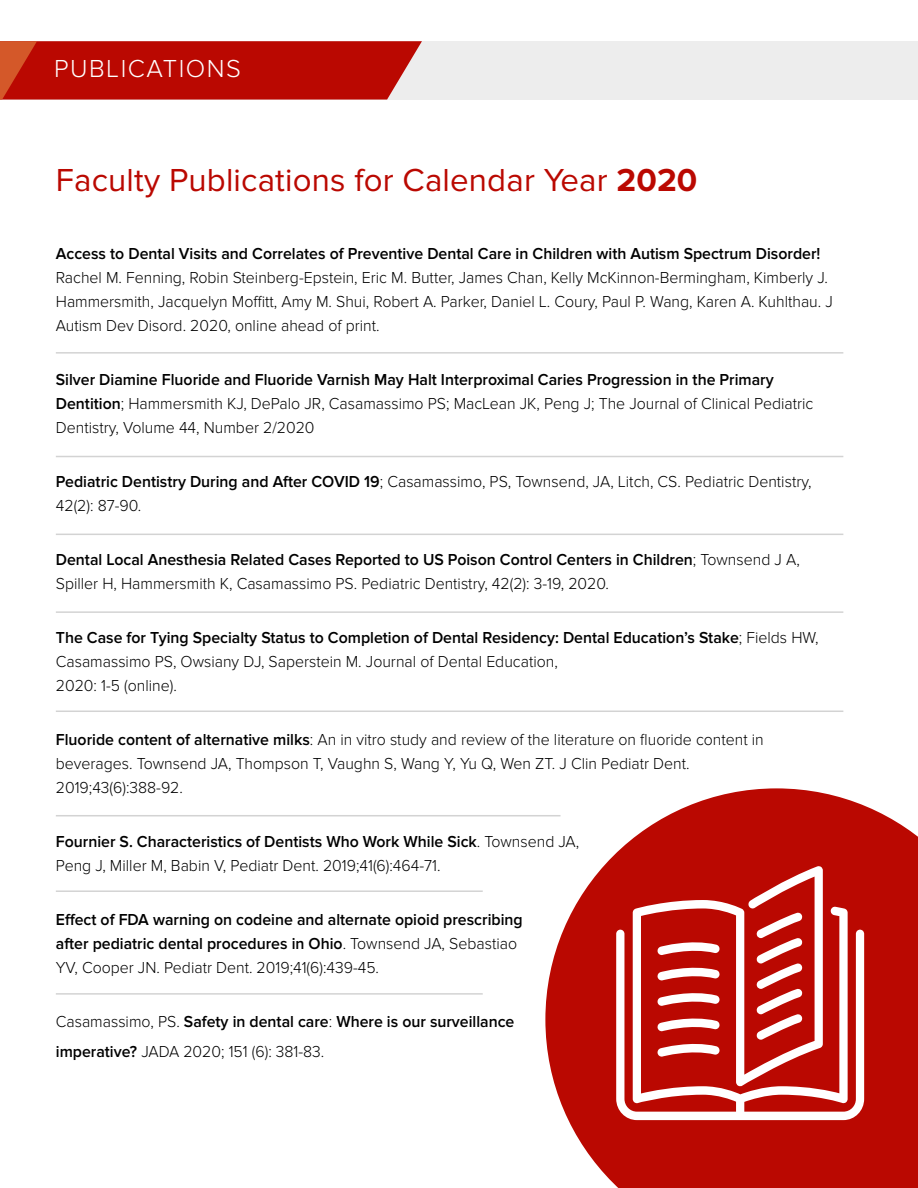
<style>
.page{position:relative;width:918px;height:1188px;background:#fff}
.page>*{position:absolute;margin:0;border:0;box-sizing:border-box;transform-origin:0 0}
.t1{font:33px "Proxima Nova";letter-spacing:.005em;color:#ba0801}
.t2{font:300 25.5px "Proxima Nova";letter-spacing:.06em;color:#fff}
.t3{font:300 16.5px/24px "Proxima Nova";color:#000;scale:.96 1}
.t4{font:600 16.5px/24px "Proxima Nova";color:#000;scale:.96 1}
.s1{font-weight:700}
.s2{font-weight:600}
.s3{font-weight:300}
</style>
<div class="page">
<div style="left:0;top:41px;width:918px;height:59px;background:#ededed"></div>
<svg style="left:0;top:41px;width:422px;height:59px;background:#bd170e"></svg>
<svg style="left:545px;top:788px;width:373px;height:400px;fill:#ba0801"></svg>
<svg style="left:616px;top:866px;width:248px;height:254px;fill:#ba0801"></svg>
<svg style="left:657px;top:939px;width:63px;height:16px"></svg>
<svg style="left:657px;top:964px;width:63px;height:16px"></svg>
<svg style="left:756px;top:912px;width:47px;height:128px"></svg>
<svg style="left:657px;top:989px;width:63px;height:17px"></svg>
<svg style="left:657px;top:1040px;width:63px;height:17px"></svg>
<svg style="left:657px;top:1015px;width:63px;height:16px"></svg>
<hr style="left:56px;top:352px;width:787px;height:2px;background:#d3d3d3">
<hr style="left:56px;top:456px;width:787px;height:1px;background:#d3d3d3">
<hr style="left:56px;top:534px;width:787px;height:1px;background:#d3d3d3">
<hr style="left:56px;top:611px;width:787px;height:2px;background:#d3d3d3">
<hr style="left:56px;top:711px;width:787px;height:1px;background:#d3d3d3">
<hr style="left:56px;top:815px;width:505px;height:1px;background:#d3d3d3">
<hr style="left:56px;top:890px;width:427px;height:2px;background:#d3d3d3">
<hr style="left:56px;top:993px;width:427px;height:2px;background:#d3d3d3">
<h2 class="t2" style="left:54px;top:54px;width:189px">PUBLICATIONS</h2>
<h1 class="t1" style="left:56px;top:161px;width:643px">Faculty Publications for Calendar Year <span class="s1">2020</span></h1>
<p class="t4" style="left:56px;top:242px;width:798px">Access to Dental Visits and Correlates of Preventive Dental Care in Children with Autism Spectrum Disorder!</p>
<p class="t3" style="left:56px;top:266px;width:811px">Rachel M. Fenning, Robin Steinberg‑Epstein, Eric M. Butter, James Chan, Kelly McKinnon‑Bermingham, Kimberly J.<br>Hammersmith, Jacquelyn Moffitt, Amy M. Shui, Robert A. Parker, Daniel L. Coury, Paul P. Wang, Karen A. Kuhlthau. J<br>Autism Dev Disord. 2020, online ahead of print.</p>
<p class="t3" style="left:56px;top:368px;width:791px"><span class="s2">Silver Diamine Fluoride and Fluoride Varnish May Halt Interproximal Caries Progression in the Primary<br>Dentition</span>; Hammersmith KJ, DePalo JR, Casamassimo PS; MacLean JK, Peng J; The Journal of Clinical Pediatric<br>Dentistry, Volume 44, Number 2/2020</p>
<p class="t3" style="left:56px;top:470px;width:789px"><span class="s2">Pediatric Dentistry During and After COVID 19</span>; Casamassimo, PS, Townsend, JA, Litch, CS. Pediatric Dentistry,<br>42(2): 87-90.</p>
<p class="t3" style="left:56px;top:548px;width:776px"><span class="s2">Dental Local Anesthesia Related Cases Reported to US Poison Control Centers in Children</span>; Townsend J A,<br>Spiller H, Hammersmith K, Casamassimo PS. Pediatric Dentistry, 42(2): 3-19, 2020.</p>
<p class="t3" style="left:56px;top:626px;width:796px"><span class="s2">The Case for Tying Specialty Status to Completion of Dental Residency: Dental Education’s Stake</span>; Fields HW,<br>Casamassimo PS, Owsiany DJ, Saperstein M. Journal of Dental Education,<br>2020: 1-5 (online).</p>
<p class="t3" style="left:56px;top:728px;width:739px"><span class="s2">Fluoride content of alternative milks</span>: An in vitro study and review of the literature on fluoride content in beverages. Townsend JA, Thompson T, Vaughn S, Wang Y, Yu Q, Wen ZT. J Clin Pediatr Dent.<br>2019;43(6):388-92.</p>
<p class="t3" style="left:56px;top:830px;width:547px"><span class="s2">Fournier S. Characteristics of Dentists Who Work While Sick</span>. Townsend JA,<br>Peng J, Miller M, Babin V, Pediatr Dent. 2019;41(6):464-71.</p>
<p class="t4" style="left:56px;top:908px;width:488px">Effect of FDA warning on codeine and alternate opioid prescribing after pediatric dental procedures in Ohio<span class="s3">. Townsend JA, Sebastiao<br>YV, Cooper JN. Pediatr Dent. 2019;41(6):439-45.</span></p>
<p class="t4" style="left:56px;top:1007px;width:479px;line-height:30px"><span class="s3">Casamassimo, PS.</span> Safety in dental care<span class="s3">:</span> Where is our surveillance imperative? <span class="s3">JADA 2020; 151 (6): 381-83.</span></p>
</div>
